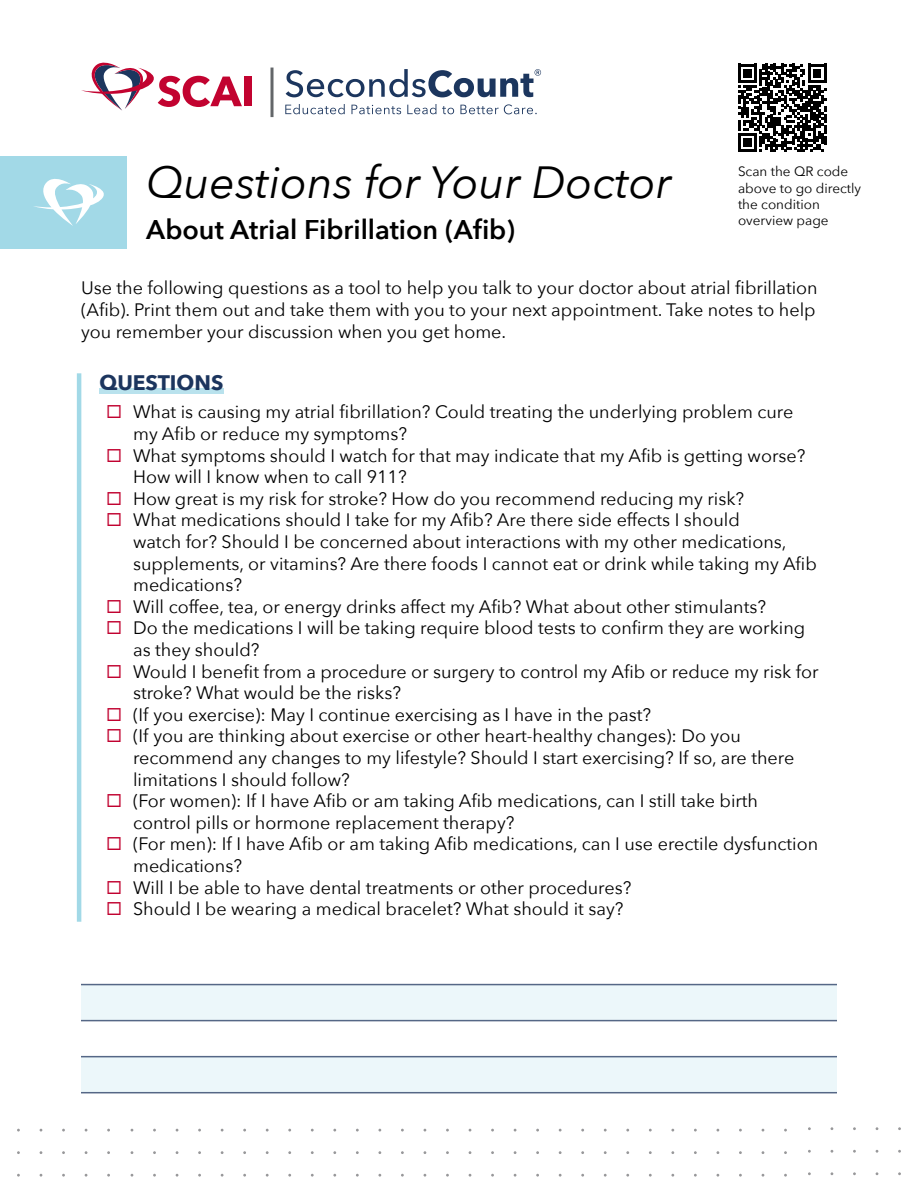
<style>
.page{position:relative;width:918px;height:1188px;background:#fff}
.page>*{position:absolute;margin:0;border:0;box-sizing:border-box;transform-origin:0 0}
.t1{font:italic 45px "Avenir Next";color:#000}
.t2{font:600 27px "Avenir Next";color:#000}
.t3{font:700 21px "Avenir Next";color:#1c355e}
.t4{font:18px/21.6px "Avenir Next";color:#000;text-align:justify}
.t5{font:13.5px/16.2px "Avenir Next";color:#000}
</style>
<div class="page">
<div style="left:0;top:156px;width:127px;height:93px;background:#a2d9e7"></div>
<svg style="left:34px;top:179px;width:70px;height:47px"></svg>
<svg style="left:285px;top:104px;width:60px;height:10px"></svg>
<svg style="left:352px;top:105px;width:49px;height:9px"></svg>
<svg style="left:407px;top:104px;width:29px;height:10px"></svg>
<svg style="left:442px;top:106px;width:12px;height:8px"></svg>
<svg style="left:460px;top:104px;width:77px;height:10px"></svg>
<div style="left:244px;top:77px;width:8px;height:29px;background:#c20330"></div>
<svg style="left:81px;top:62px;width:161px;height:49px"></svg>
<hr style="left:271px;top:68px;width:3px;height:49px;background:#636669">
<svg style="left:286px;top:69px;width:255px;height:28px"></svg>
<div style="left:99px;top:388px;width:124px;height:6px;background:#b9e2ed"></div>
<hr style="left:77px;top:373px;width:4px;height:549px;background:#a2d9e7">
<div style="left:81px;top:985px;width:756px;height:36px;background:#ecf7fa"></div>
<div style="left:81px;top:1057px;width:756px;height:36px;background:#ecf7fa"></div>
<hr style="left:81px;top:984px;width:756px;height:1px;background:#556786">
<hr style="left:81px;top:1020px;width:756px;height:1px;background:#556786">
<hr style="left:81px;top:1092px;width:756px;height:1px;background:#556786">
<hr style="left:81px;top:1056px;width:756px;height:1px;background:#556786">
<svg style="left:738px;top:64px;width:88px;height:88px"></svg>
<h1 class="t1" style="left:146px;top:144px;width:527px">Questions for Your Doctor</h1>
<h2 class="t2" style="left:146px;top:207px;width:370px">About Atrial Fibrillation (Afib)</h2>
<p class="t4" style="left:81px;top:277px;width:738px">Use the following questions as a tool to help you talk to your doctor about atrial fibrillation (Afib). Print them out and take them with you to your next appointment. Take notes to help you remember your discussion when you get home.</p>
<p class="t3" style="left:99px;top:364px;width:126px">QUESTIONS</p>
<p class="t4" style="left:133px;top:401px;width:687px;text-align:left">What is causing my atrial fibrillation? Could treating the underlying problem cure my Afib or reduce my symptoms?<br>What symptoms should I watch for that may indicate that my Afib is getting worse?<br>How will I know when to call 911?<br>How great is my risk for stroke? How do you recommend reducing my risk?<br>What medications should I take for my Afib? Are there side effects I should<br>watch for? Should I be concerned about interactions with my other medications, supplements, or vitamins? Are there foods I cannot eat or drink while taking my Afib medications?<br>Will coffee, tea, or energy drinks affect my Afib? What about other stimulants?<br>Do the medications I will be taking require blood tests to confirm they are working as they should?<br>Would I benefit from a procedure or surgery to control my Afib or reduce my risk for stroke? What would be the risks?<br>(If you exercise): May I continue exercising as I have in the past?<br>(If you are thinking about exercise or other heart-healthy changes): Do you recommend any changes to my lifestyle? Should I start exercising? If so, are there limitations I should follow?<br>(For women): If I have Afib or am taking Afib medications, can I still take birth control pills or hormone replacement therapy?<br>(For men): If I have Afib or am taking Afib medications, can I use erectile dysfunction medications?<br>Will I be able to have dental treatments or other procedures?<br>Should I be wearing a medical bracelet? What should it say?</p>
<p class="t5" style="left:738px;top:163px;width:125px">Scan the QR code above to go directly the condition overview page</p>
</div>
